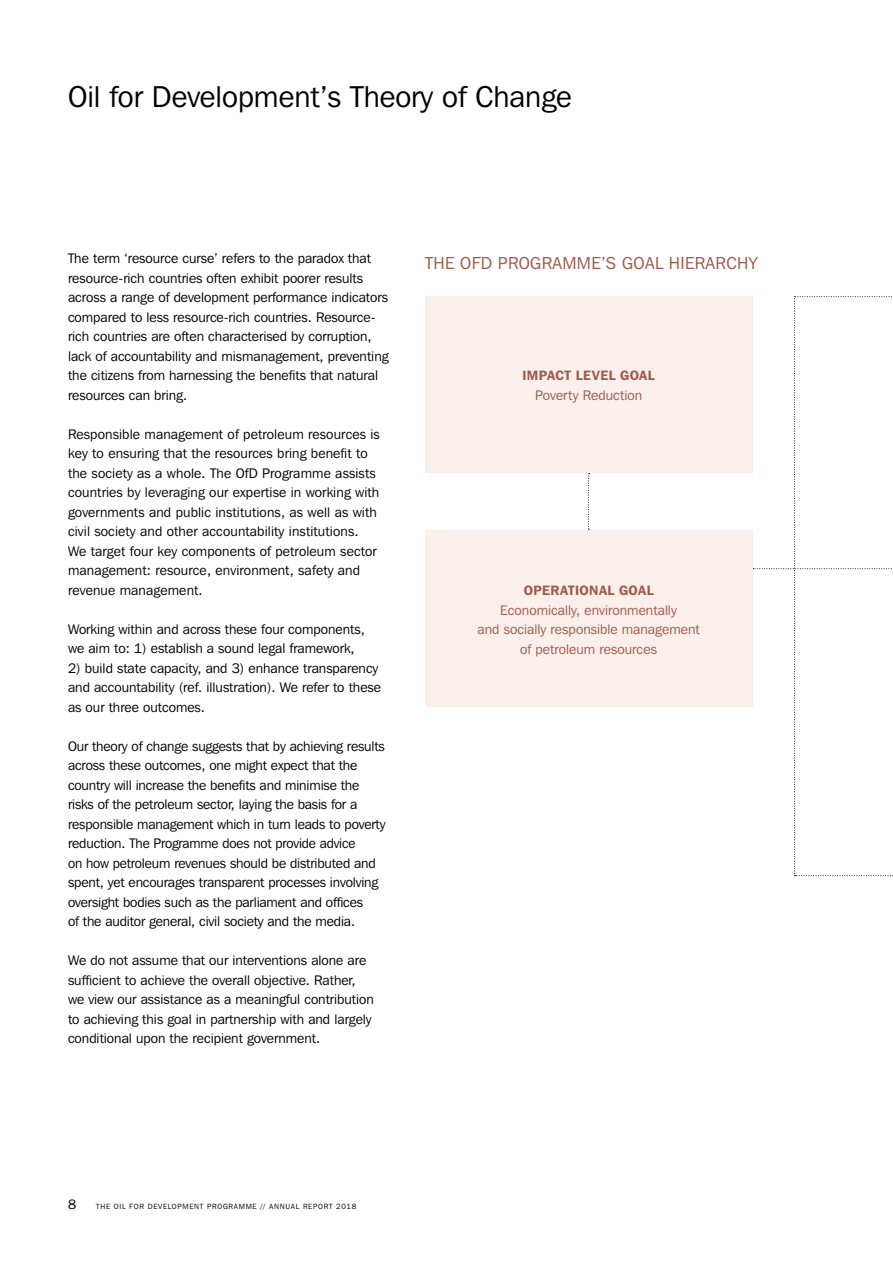
<style>
.page{position:relative;width:893px;height:1263px;background:#fff}
.page>*{position:absolute;margin:0;border:0;box-sizing:border-box;transform-origin:0 0}
.t1{font:30px "Franklin Gothic IT Cby BT";color:#000}
.t2{font:17.25px "Franklin Gothic IT Cby BT";letter-spacing:.02em;color:#9e594a}
.t3{font:13.8px/19.5px "Franklin Gothic IT Cby BT";color:#000}
.t4{font:13.8px/19.5px "Franklin Gothic IT Cby BT";letter-spacing:.005em;color:#9e594a;text-align:center}
.t5{font:600 13.5px "Franklin Gothic IT Cby BT";letter-spacing:.035em;color:#9e594a}
.t6{font:13.5px "Franklin Gothic IT Cby BT";color:#000}
.t7{font:7.5px "Franklin Gothic IT Cby BT";letter-spacing:.1em;color:#000}
</style>
<div class="page">
<svg style="left:753px;top:296px;width:140px;height:580px"></svg>
<svg style="left:588px;top:473px;width:2px;height:57px"></svg>
<div style="left:425px;top:296px;width:327px;height:177px;background:#faefeb"></div>
<div style="left:425px;top:530px;width:327px;height:177px;background:#faefeb"></div>
<h1 class="t1" style="left:68px;top:78px;width:505px">Oil for Development’s Theory of Change</h1>
<p class="t3" style="left:68px;top:248px;width:322px">The term ‘resource curse’ refers to the paradox that resource-rich countries often exhibit poorer results across a range of development performance indicators compared to less resource-rich countries. Resource&shy;rich countries are often characterised by corruption, lack of accountability and mismanagement, preventing the citizens from harnessing the benefits that natural resources can bring.</p>
<p class="t3" style="left:68px;top:424px;width:313px">Responsible management of petroleum resources is key to ensuring that the resources bring benefit to the society as a whole. The OfD Programme assists countries by leveraging our expertise in working with governments and public institutions, as well as with civil society and other accountability institutions.<br>We target four key components of petroleum sector management: resource, environment, safety and revenue management.</p>
<p class="t3" style="left:68px;top:619px;width:298px">Working within and across these four components, we aim to: 1) establish a sound legal framework,</p>
<p class="t3" style="left:68px;top:658px;width:315px">2) build state capacity, and 3) enhance transparency and accountability (ref. illustration). We refer to these as our three outcomes.</p>
<p class="t3" style="left:68px;top:736px;width:319px">Our theory of change suggests that by achieving results across these outcomes, one might expect that the country will increase the benefits and minimise the risks of the petroleum sector, laying the basis for a responsible management which in turn leads to poverty reduction. The Programme does not provide advice<br>on how petroleum revenues should be distributed and spent, yet encourages transparent processes involving oversight bodies such as the parliament and offices<br>of the auditor general, civil society and the media.</p>
<p class="t3" style="left:68px;top:950px;width:307px">We do not assume that our interventions alone are sufficient to achieve the overall objective. Rather, we view our assistance as a meaningful contribution to achieving this goal in partnership with and largely conditional upon the recipient government.</p>
<p class="t2" style="left:425px;top:252px;width:334px">THE OFD PROGRAMME’S GOAL HIERARCHY</p>
<p class="t5" style="left:523px;top:367px;width:134px">IMPACT LEVEL GOAL</p>
<p class="t4" style="left:535px;top:385px;width:109px">Poverty Reduction</p>
<p class="t5" style="left:524px;top:582px;width:131px">OPERATIONAL GOAL</p>
<p class="t4" style="left:478px;top:600px;width:224px">Economically, environmentally<br>and socially responsible management of petroleum resources</p>
<p class="t6" style="left:68px;top:1196px;width:10px">8</p>
<p class="t7" style="left:96px;top:1202px;width:262px">THE OIL FOR DEVELOPMENT PROGRAMME // ANNUAL REPORT 2018</p>
</div>
